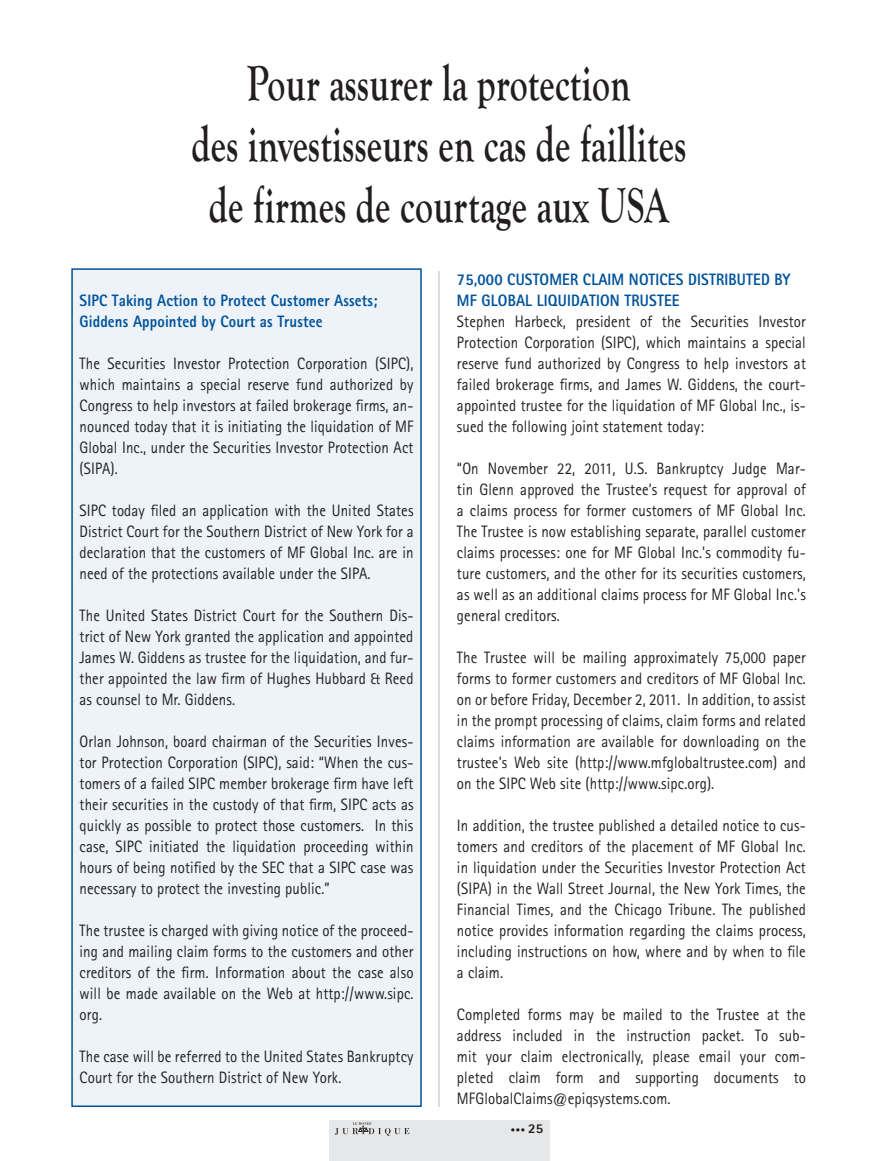
<style>
.page{position:relative;width:878px;height:1161px;background:#fff}
.page>*{position:absolute;margin:0;border:0;box-sizing:border-box;transform-origin:0 0}
.t1{font:700 51px/61.2px "Goudy Old Style T";letter-spacing:.01em;color:#221e1f;text-align:center;scale:.7 1}
.t2{font:16.5px/21px "Rotis Sans Serif";letter-spacing:.01em;color:#221e1f;text-align:justify;scale:.9 1}
.t3{font:800 16.5px/21px "Rotis Sans Serif";letter-spacing:.01em;color:#00539b;scale:.9 1}
.t4{font:800 9px "Rotis Sans Serif";color:#221e1f}
.s1{font-size:13.5px}
</style>
<div class="page">
<div style="left:328px;top:1121px;width:221px;height:40px;background:#e6e7e8"></div>
<svg style="left:335px;top:1122px;width:74px;height:14px"></svg>
<hr style="left:438px;top:54px;width:2px;height:1053px;background:#d1d3d4">
<div style="left:72px;top:54px;width:733px;height:217px;background:#fff"></div>
<div style="left:72px;top:269px;width:349px;height:837px;background:#edf3f8"></div>
<div style="left:71px;top:268px;width:351px;height:839px;border:2px solid #00539b"></div>
<h1 class="t1" style="left:191px;top:53px;width:708px">Pour assurer la protection<br>des investisseurs en cas de faillites de firmes de courtage aux USA</h1>
<p class="t3" style="left:80px;top:290px;width:332px">SIPC Taking Action to Protect Customer Assets;<br>Giddens Appointed by Court as Trustee</p>
<p class="t2" style="left:80px;top:353px;width:372px">The Securities Investor Protection Corporation (SIPC), which maintains a special reserve fund authorized by Congress to help investors at failed brokerage firms, an&shy;nounced today that it is initiating the liquidation of MF Global Inc., under the Securities Investor Protection Act (SIPA).</p>
<p class="t2" style="left:80px;top:500px;width:372px">SIPC today filed an application with the United States District Court for the Southern District of New York for a declaration that the customers of MF Global Inc. are in need of the protections available under the SIPA.</p>
<p class="t2" style="left:80px;top:605px;width:372px">The United States District Court for the Southern Dis&shy;trict of New York granted the application and appointed James W. Giddens as trustee for the liquidation, and fur&shy;ther appointed the law firm of Hughes Hubbard &amp; Reed as counsel to Mr. Giddens.</p>
<p class="t2" style="left:80px;top:731px;width:372px">Orlan Johnson, board chairman of the Securities Inves&shy;tor Protection Corporation (SIPC), said: “When the cus&shy;tomers of a failed SIPC member brokerage firm have left their securities in the custody of that firm, SIPC acts as quickly as possible to protect those customers. In this case, SIPC initiated the liquidation proceeding within hours of being notified by the SEC that a SIPC case was necessary to protect the investing public.”</p>
<p class="t2" style="left:80px;top:920px;width:372px">The trustee is charged with giving notice of the proceed&shy;ing and mailing claim forms to the customers and other creditors of the firm. Information about the case also will be made available on the Web at http://www.sipc. org.</p>
<p class="t2" style="left:80px;top:1046px;width:372px">The case will be referred to the United States Bankruptcy<br>Court for the Southern District of New York.</p>
<p class="t3" style="left:457px;top:269px;width:372px">75,000 CUSTOMER CLAIM NOTICES DISTRIBUTED BY<br>MF GLOBAL LIQUIDATION TRUSTEE</p>
<p class="t2" style="left:457px;top:311px;width:389px">Stephen Harbeck, president of the Securities Investor Protection Corporation (SIPC), which maintains a special reserve fund authorized by Congress to help investors at failed brokerage firms, and James W. Giddens, the court&shy;appointed trustee for the liquidation of MF Global Inc., is&shy;sued the following joint statement today:</p>
<p class="t2" style="left:457px;top:458px;width:389px">“On November 22, 2011, U.S. Bankruptcy Judge Mar&shy;tin Glenn approved the Trustee’s request for approval of a claims process for former customers of MF Global Inc.<br>The Trustee is now establishing separate, parallel customer claims processes: one for MF Global Inc.'s commodity fu&shy;ture customers, and the other for its securities customers, as well as an additional claims process for MF Global Inc.'s general creditors.</p>
<p class="t2" style="left:457px;top:647px;width:389px">The Trustee will be mailing approximately 75,000 paper forms to former customers and creditors of MF Global Inc. on or before Friday, December 2, 2011. In addition, to assist in the prompt processing of claims, claim forms and related claims information are available for downloading on the trustee's Web site (http://www.mfglobaltrustee.com) and on the SIPC Web site (http://www.sipc.org).</p>
<p class="t2" style="left:457px;top:815px;width:389px">In addition, the trustee published a detailed notice to cus&shy;tomers and creditors of the placement of MF Global Inc. in liquidation under the Securities Investor Protection Act (SIPA) in the Wall Street Journal, the New York Times, the Financial Times, and the Chicago Tribune. The published notice provides information regarding the claims process, including instructions on how, where and by when to file a claim.</p>
<p class="t2" style="left:457px;top:1004px;width:389px">Completed forms may be mailed to the Trustee at the address included in the instruction packet. To sub&shy;mit your claim electronically, please email your com&shy;pleted claim form and supporting documents to MFGlobalClaims@epiqsystems.com.</p>
<p class="t4" style="left:510px;top:1124px;width:34px">••• <span class="s1">25</span></p>
</div>
